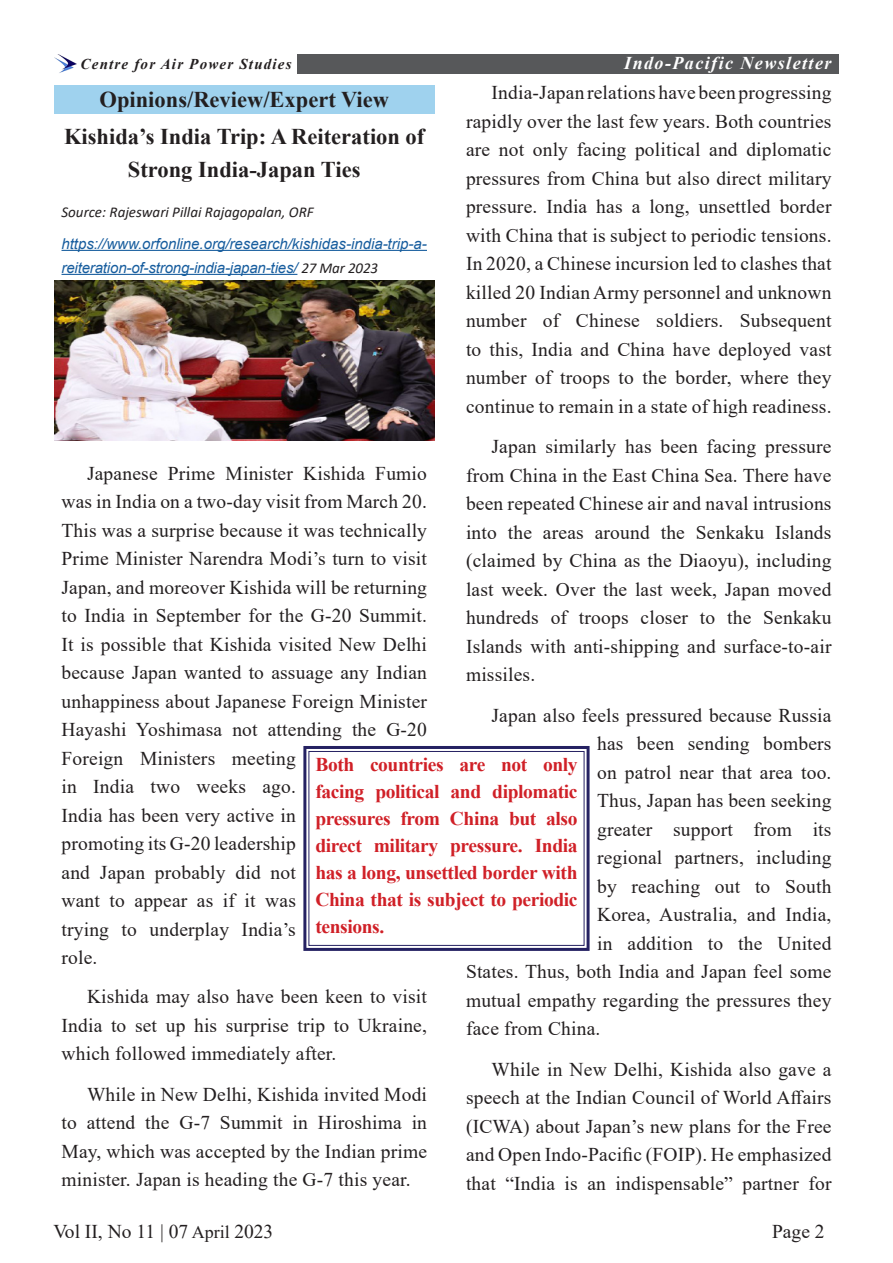
<style>
.page{position:relative;width:893px;height:1263px;background:#fff}
.page>*{position:absolute;margin:0;border:0;box-sizing:border-box;transform-origin:0 0}
.t1{font:700 22.5px/33px "Times New Roman";color:#231f20;text-align:center}
.t2{font:19.5px/28.5px "Times New Roman";letter-spacing:.01em;color:#231f20;text-align:justify}
.t3{font:700 19.5px/27px "Times New Roman";letter-spacing:-.02em;color:#d02027;text-align:justify}
.t4{font:italic 700 18px "Times New Roman";letter-spacing:.08em;color:#fff}
.t5{font:italic 15px/24px "Arial";color:#175d9e}
.t6{font:italic 15px "Calibri";color:#231f20}
.t7{font:italic 700 15px "Times New Roman";letter-spacing:.08em;color:#231f20}
.s1{font-family:"Calibri";color:#231f20}
.s2{font-size:18px}
</style>
<div class="page">
<hr style="left:62px;top:250px;width:365px;height:1px;background:#175d9e">
<hr style="left:62px;top:274px;width:235px;height:1px;background:#175d9e">
<div style="left:54px;top:85px;width:380px;height:29px;background:#9fd2ee"></div>
<img style="left:54px;top:54px;width:22px;height:19px">
<div style="left:297px;top:54px;width:542px;height:20px;background:#57585a"></div>
<svg style="left:303px;top:746px;width:287px;height:205px"></svg>
<div style="left:308px;top:751px;width:277px;height:195px;border:1px solid #252162"></div>
<img style="left:54px;top:280px;width:380px;height:160px">
<p class="t7" style="left:81px;top:54px;width:213px">Centre for Air Power Studies</p>
<p class="t4" style="left:624px;top:51px;width:209px">Indo-Pacific Newsletter</p>
<p class="t2" style="left:466px;top:78px;width:367px;text-indent:26px">India-Japan relations have been progressing rapidly over the last few years. Both countries are not only facing political and diplomatic pressures from China but also direct military pressure. India has a long, unsettled border with China that is subject to periodic tensions.<br>In 2020, a Chinese incursion led to clashes that killed 20 Indian Army personnel and unknown number of Chinese soldiers. Subsequent to this, India and China have deployed vast number of troops to the border, where they continue to remain in a state of high readiness.</p>
<p class="t2" style="left:466px;top:432px;width:367px;text-indent:26px">Japan similarly has been facing pressure from China in the East China Sea. There have been repeated Chinese air and naval intrusions into the areas around the Senkaku Islands (claimed by China as the Diaoyu), including last week. Over the last week, Japan moved hundreds of troops closer to the Senkaku Islands with anti-shipping and surface-to-air missiles.</p>
<p class="t2" style="left:491px;top:700px;width:341px">Japan also feels pressured because Russia</p>
<p class="t2" style="left:597px;top:729px;width:236px">has been sending bombers</p>
<p class="t2" style="left:597px;top:757px;width:236px">on patrol near that area too.</p>
<p class="t2" style="left:597px;top:786px;width:236px">Thus, Japan has been seeking</p>
<p class="t2" style="left:597px;top:814px;width:236px">greater support from its</p>
<p class="t2" style="left:597px;top:843px;width:236px">regional partners, including</p>
<p class="t2" style="left:597px;top:871px;width:236px">by reaching out to South</p>
<p class="t2" style="left:597px;top:900px;width:236px">Korea, Australia, and India,</p>
<p class="t2" style="left:597px;top:928px;width:236px">in addition to the United</p>
<p class="t2" style="left:466px;top:957px;width:367px">States. Thus, both India and Japan feel some</p>
<p class="t2" style="left:466px;top:985px;width:367px">mutual empathy regarding the pressures they</p>
<p class="t2" style="left:466px;top:1014px;width:136px">face from China.</p>
<p class="t2" style="left:466px;top:1054px;width:367px;text-indent:26px">While in New Delhi, Kishida also gave a speech at the Indian Council of World Affairs (ICWA) about Japan’s new plans for the Free and Open Indo-Pacific (FOIP). He emphasized that “India is an indispensable” partner for</p>
<p class="t1" style="left:100px;top:82px;width:291px">Opinions/Review/Expert View</p>
<p class="t1" style="left:64px;top:119px;width:362px">Kishida’s India Trip: A Reiteration of<br>Strong India-Japan Ties</p>
<p class="t6" style="left:62px;top:202px;width:254px">Source: Rajeswari Pillai Rajagopalan, ORF</p>
<p class="t5" style="left:62px;top:232px;width:367px">https://www.orfonline.org/research/kishidas-india-trip-a&shy;reiteration-of-strong-india-japan-ties/ <span class="s1">27 Mar 2023</span></p>
<p class="t2" style="left:62px;top:458px;width:367px;text-align:left;text-indent:26px">Japanese Prime Minister Kishida Fumio was in India on a two-day visit from March 20.<br>This was a surprise because it was technically Prime Minister Narendra Modi’s turn to visit Japan, and moreover Kishida will be returning to India in September for the G-20 Summit.<br>It is possible that Kishida visited New Delhi because Japan wanted to assuage any Indian unhappiness about Japanese Foreign Minister Hayashi Yoshimasa not attending the G-20<br>Foreign Ministers meeting<br>in India two weeks ago.<br>India has been very active in<br>promoting its G-20 leadership<br>and Japan probably did not<br>want to appear as if it was<br>trying to underplay India’s<br>role.</p>
<p class="t2" style="left:62px;top:982px;width:367px;text-indent:26px">Kishida may also have been keen to visit India to set up his surprise trip to Ukraine, which followed immediately after.</p>
<p class="t2" style="left:62px;top:1079px;width:367px;text-indent:26px">While in New Delhi, Kishida invited Modi to attend the G-7 Summit in Hiroshima in May, which was accepted by the Indian prime minister. Japan is heading the G-7 this year.</p>
<p class="t3" style="left:315px;top:750px;width:264px">Both countries are not only facing political and diplomatic pressures from China but also direct military pressure. India has a long, unsettled border with China that is subject to periodic tensions.</p>
<p class="t2" style="left:53px;top:1216px;width:221px">Vol II, No 11 | 07 <span class="s2">April</span> 2023</p>
<p class="t2" style="left:772px;top:1216px;width:54px">Page 2</p>
</div>
